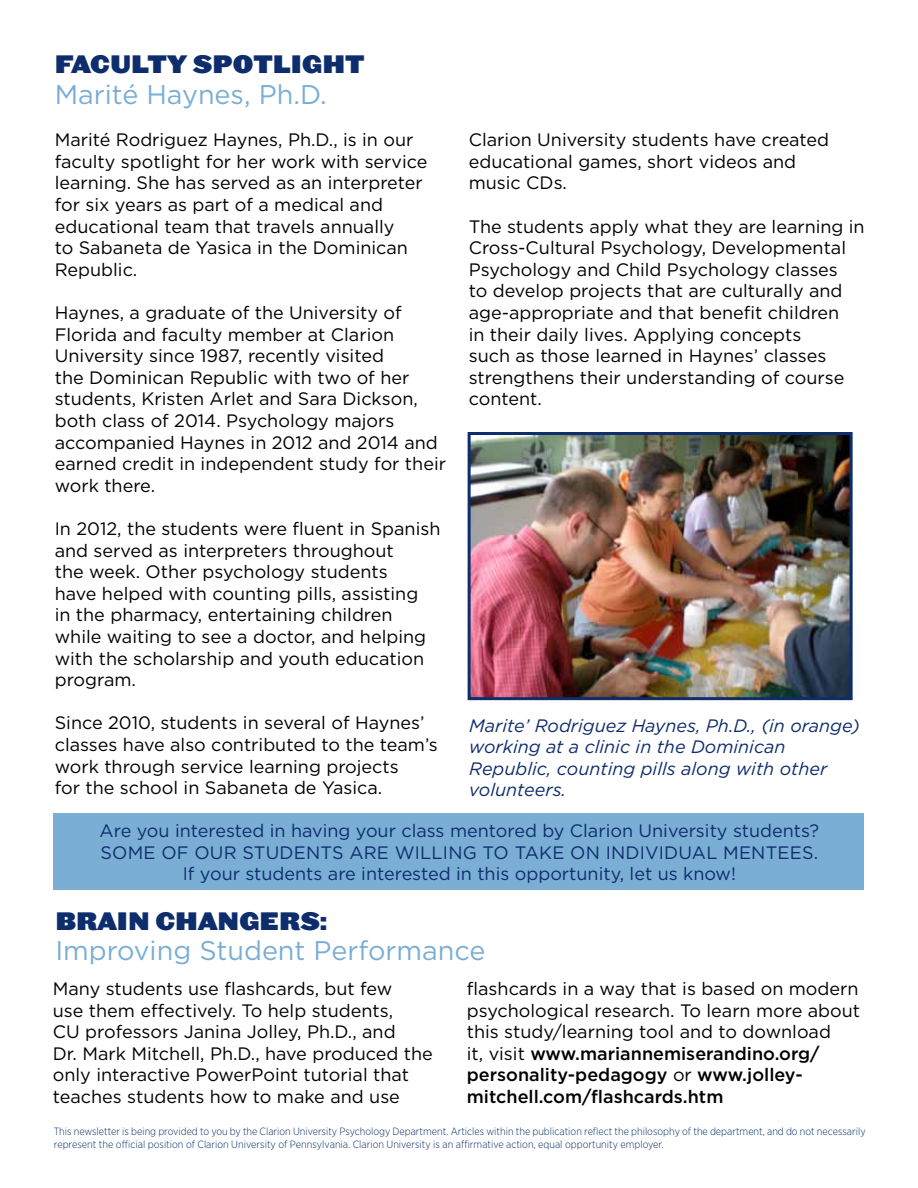
<style>
.page{position:relative;width:918px;height:1188px;background:#fff}
.page>*{position:absolute;margin:0;border:0;box-sizing:border-box;transform-origin:0 0}
.t1{font:27px "Gotham";color:#7aaed5}
.t2{font:900 24px "Leviathan";color:#0e2d6d}
.t3{font:18px/21.6px "Gotham";color:#000}
.t4{font:18px/21.6px "Gotham";color:#0e2d6d}
.t5{font:italic 18px/21.6px "Gotham";color:#0e2d6d}
.t6{font:300 10.5px/13.5px "Gotham Narrow";color:#00326c}
.s1{font-weight:500}
.s2{color:#0e2d6d}
</style>
<div class="page">
<img style="left:472px;top:436px;width:377px;height:260px">
<div style="left:468px;top:432px;width:385px;height:268px;border:3px solid #0e2d6d"></div>
<div style="left:53px;top:813px;width:811px;height:77px;background:#7aaed5"></div>
<h2 class="t2" style="left:55px;top:44px;width:311px">FACULTY SPOTLIGHT</h2>
<h1 class="t1" style="left:55px;top:77px;width:273px">Marité Haynes, Ph.D.</h1>
<p class="t3" style="left:55px;top:129px;width:374px">Marité Rodriguez Haynes, Ph.D., is in our faculty spotlight for her work with service learning. She has served as an interpreter for six years as part of a medical and educational team that travels annually<br>to Sabaneta de Yasica in the Dominican Republic.</p>
<p class="t3" style="left:55px;top:301px;width:393px">Haynes, a graduate of the University of Florida and faculty member at Clarion University since 1987, recently visited<br>the Dominican Republic with two of her students, Kristen Arlet and Sara Dickson, both class of 2014. Psychology majors accompanied Haynes in 2012 and 2014 and earned credit in independent study for their work there.</p>
<p class="t3" style="left:55px;top:517px;width:387px">In 2012, the students were fluent in Spanish and served as interpreters throughout<br>the week. Other psychology students<br>have helped with counting pills, assisting<br>in the pharmacy, entertaining children while waiting to see a doctor, and helping with the scholarship and youth education program.</p>
<p class="t3" style="left:55px;top:712px;width:385px">Since 2010, students in several of Haynes’ classes have also contributed to the team’s work through service learning projects<br>for the school in Sabaneta de Yasica.</p>
<p class="t3" style="left:469px;top:129px;width:362px">Clarion University students have created educational games, short videos and music CDs.</p>
<p class="t3" style="left:469px;top:215px;width:397px">The students apply what they are learning in Cross-Cultural Psychology, Developmental Psychology and Child Psychology classes<br>to develop projects that are culturally and age-appropriate and that benefit children<br>in their daily lives. Applying concepts<br>such as those learned in Haynes’ classes strengthens their understanding of course content.</p>
<p class="t5" style="left:469px;top:714px;width:392px">Marite’ Rodriguez Haynes, Ph.D., (in orange) working at a clinic in the Dominican Republic, counting pills along with other volunteers.</p>
<p class="t4" style="left:100px;top:819px;width:721px">Are you interested in having your class mentored by Clarion University students?<br>Some of our students</p>
<p class="t4" style="left:349px;top:841px;width:58px">are willin</p>
<p class="t4" style="left:463px;top:841px;width:65px">g to take</p>
<p class="t4" style="left:570px;top:841px;width:46px">on indi</p>
<p class="t4" style="left:645px;top:841px;width:26px">vidual</p>
<p class="t4" style="left:723px;top:841px;width:14px">mentees</p>
<p class="t4" style="left:814px;top:841px;width:6px">.</p>
<p class="t4" style="left:183px;top:863px;width:555px">If your students are interested in this opportunity, let us know!</p>
<h2 class="t2" style="left:55px;top:901px;width:273px">BRAIN CHANGERS:</h2>
<h1 class="t1" style="left:55px;top:933px;width:432px">Improving Student Performance</h1>
<p class="t3" style="left:53px;top:977px;width:382px">Many students use flashcards, but few<br>use them effectively. To help students,<br>CU professors Janina Jolley, Ph.D., and<br>Dr. Mark Mitchell, Ph.D., have produced the only interactive PowerPoint tutorial that teaches students how to make and use</p>
<p class="t3" style="left:467px;top:977px;width:395px">flashcards in a way that is based on modern psychological research. To learn more about this study/learning tool and to download<br>it, visit <span class="s1">www.mariannemiserandino.org/ personality-pedagogy</span> or <span class="s1">www.jolley&shy;mitchell.com/flashcards.htm</span></p>
<p class="t6" style="left:54px;top:1124px;width:813px"><span class="s2">This newsletter is being provided to you by the Clarion University Psychology Department.</span> Articles within the publication reflect the philosophy of the department, and do not necessarily represent the official position of Clarion University of Pennsylvania. <span class="s2">Clarion University is an affirmative action, equal opportunity employer.</span></p>
</div>
